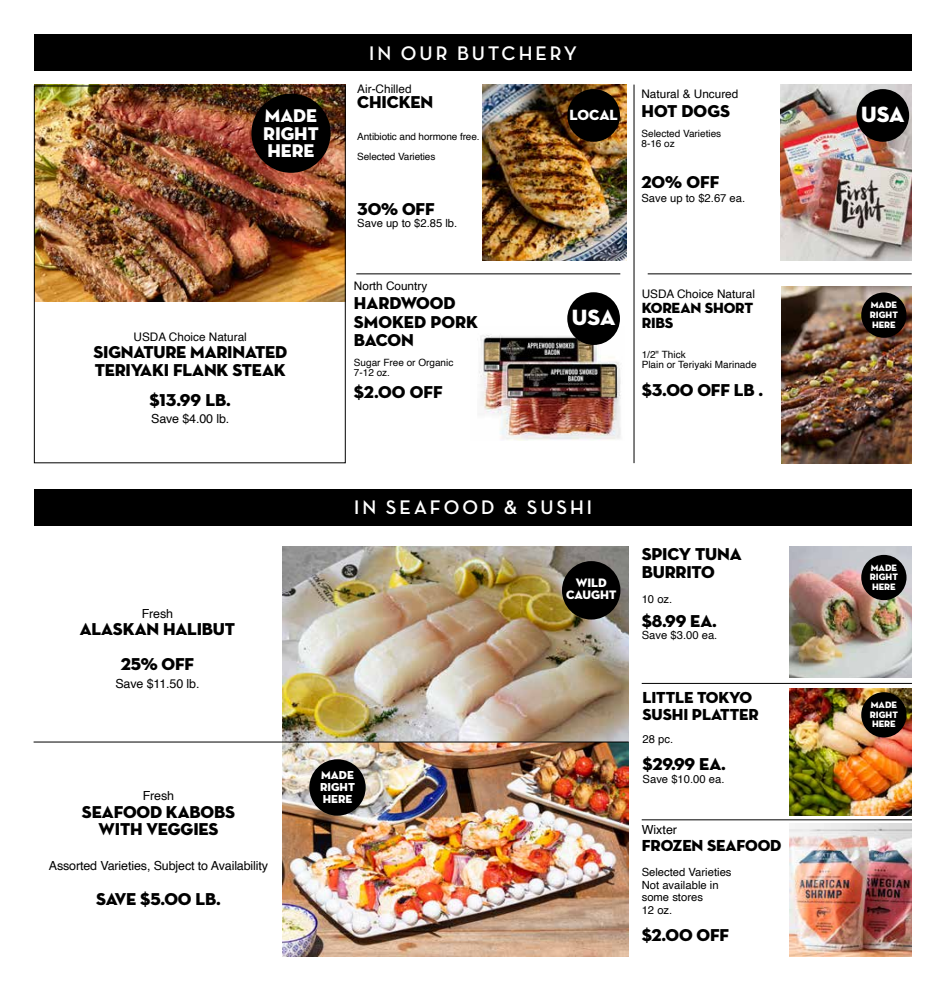
<style>
.page{position:relative;width:945px;height:990px;background:#fff}
.page>*{position:absolute;margin:0;border:0;box-sizing:border-box;transform-origin:0 0}
.t1{font:22.5px "Neutra Disp Titling";letter-spacing:-.005em;color:#fff}
.t2{font:700 20px "Neutra Disp";letter-spacing:.15em;color:#fff}
.t3{font:18.75px/17.5px "Neutra Disp Titling";color:#fff}
.t4{font:17.5px/17.5px "Neutra Disp Titling";letter-spacing:-.01em;color:#000}
.t5{font:16.25px/17.5px "Neutra Disp Titling";letter-spacing:-.01em;color:#000}
.t6{font:15px/15px "Neutra Disp Titling";letter-spacing:-.01em;color:#000}
.t7{font:15px "Neutra Disp Titling";letter-spacing:-.005em;color:#fff}
.t8{font:12.5px "Helvetica";letter-spacing:-.01em;color:#000}
.t9{font:12.5px/11.2px "Neutra Disp Titling";color:#fff;text-align:center}
.t10{font:11.75px "Helvetica";color:#000}
.t11{font:11.75px/11.9px "Neutra Disp Titling";color:#fff;text-align:justify}
.t12{font:11.25px/12.5px "Helvetica";color:#000}
.t13{font:10px/10px "Helvetica";color:#000}
.t14{font:9.5px/9.5px "Neutra Disp Titling";color:#fff;text-align:justify}
</style>
<div class="page">
<img style="left:282px;top:547px;width:347px;height:409px">
<img style="left:781px;top:85px;width:131px;height:176px">
<img style="left:483px;top:85px;width:143px;height:176px">
<img style="left:781px;top:287px;width:131px;height:176px">
<img style="left:479px;top:327px;width:142px;height:114px">
<div style="left:34px;top:34px;width:878px;height:37px;background:#000"></div>
<img style="left:35px;top:85px;width:311px;height:216px">
<div style="left:34px;top:489px;width:878px;height:37px;background:#000"></div>
<hr style="left:634px;top:85px;width:1px;height:378px;background:#000">
<hr style="left:642px;top:683px;width:270px;height:1px;background:#000">
<img style="left:789px;top:547px;width:123px;height:131px">
<img style="left:789px;top:689px;width:123px;height:126px">
<hr style="left:642px;top:820px;width:270px;height:1px;background:#000">
<hr style="left:356px;top:274px;width:264px;height:1px;background:#000">
<hr style="left:34px;top:742px;width:595px;height:1px;background:#000">
<hr style="left:648px;top:274px;width:264px;height:1px;background:#000">
<div style="left:34px;top:86px;width:312px;height:377px;border:1px solid #000"></div>
<img style="left:789px;top:824px;width:123px;height:132px">
<div style="left:861px;top:555px;width:46px;height:45px;background:#000;border-radius:50%"></div>
<div style="left:861px;top:293px;width:46px;height:45px;background:#000;border-radius:50%"></div>
<div style="left:567px;top:89px;width:53px;height:53px;background:#000;border-radius:50%"></div>
<div style="left:251px;top:94px;width:80px;height:79px;background:#000;border-radius:50%"></div>
<div style="left:567px;top:292px;width:53px;height:53px;background:#000;border-radius:50%"></div>
<div style="left:856px;top:89px;width:53px;height:53px;background:#000;border-radius:50%"></div>
<div style="left:562px;top:561px;width:58px;height:59px;background:#000;border-radius:50%"></div>
<div style="left:861px;top:692px;width:46px;height:45px;background:#000;border-radius:50%"></div>
<div style="left:309px;top:759px;width:57px;height:57px;background:#000;border-radius:50%"></div>
<p class="t2" style="left:369px;top:42px;width:209px">IN OUR BUTCHERY</p>
<p class="t10" style="left:357px;top:80px;width:56px">Air-Chilled</p>
<p class="t4" style="left:357px;top:94px;width:77px">CHICKEN</p>
<p class="t13" style="left:357px;top:126px;width:124px;line-height:20px">Antibiotic and hormone free.<br>Selected Varieties</p>
<p class="t3" style="left:265px;top:107px;width:54px">MADE</p>
<p class="t7" style="left:569px;top:106px;width:50px">LOCAL</p>
<p class="t3" style="left:263px;top:125px;width:57px">RIGHT<br>HERE</p>
<p class="t10" style="left:134px;top:327px;width:115px">USDA Choice Natural</p>
<p class="t4" style="left:93px;top:343px;width:195px">SIGNATURE MARINATED<br>TERIYAKI FLANK STEAK</p>
<p class="t4" style="left:150px;top:391px;width:83px">$13.99 LB.</p>
<p class="t8" style="left:151px;top:409px;width:80px">Save $4.00 lb.</p>
<p class="t4" style="left:357px;top:200px;width:79px">30% OFF</p>
<p class="t12" style="left:357px;top:217px;width:102px">Save up to $2.85 lb.</p>
<p class="t10" style="left:354px;top:277px;width:75px">North Country</p>
<p class="t4" style="left:354px;top:294px;width:126px;line-height:18.8px">HARDWOOD<br>SMOKED PORK<br>BACON</p>
<p class="t13" style="left:354px;top:358px;width:101px">Sugar Free or Organic<br>7-12 oz.</p>
<p class="t4" style="left:354px;top:383px;width:90px">$2.00 OFF</p>
<p class="t1" style="left:572px;top:303px;width:45px">USA</p>
<p class="t10" style="left:641px;top:85px;width:98px">Natural &amp; Uncured</p>
<p class="t4" style="left:641px;top:102px;width:90px">HOT DOGS</p>
<p class="t13" style="left:641px;top:129px;width:81px">Selected Varieties<br>8-16 oz</p>
<p class="t4" style="left:641px;top:174px;width:80px">20% OFF</p>
<p class="t12" style="left:641px;top:192px;width:105px">Save up to $2.67 ea.</p>
<p class="t10" style="left:642px;top:285px;width:115px">USDA Choice Natural</p>
<p class="t6" style="left:642px;top:301px;width:113px">KOREAN SHORT<br>RIBS</p>
<p class="t13" style="left:642px;top:350px;width:116px">1/2" Thick<br>Plain or Teriyaki Marinade</p>
<p class="t4" style="left:642px;top:381px;width:123px">$3.00 OFF LB .</p>
<p class="t8" style="left:142px;top:604px;width:33px">Fresh</p>
<p class="t4" style="left:80px;top:612px;width:157px;line-height:35px;text-align:center">ALASKAN HALIBUT<br>25% OFF</p>
<p class="t8" style="left:115px;top:674px;width:86px">Save $11.50 lb.</p>
<p class="t8" style="left:143px;top:786px;width:33px">Fresh</p>
<p class="t4" style="left:82px;top:803px;width:155px;text-align:center">SEAFOOD KABOBS<br>WITH VEGGIES</p>
<p class="t8" style="left:49px;top:856px;width:221px">Assorted Varieties, Subject to Availability</p>
<p class="t4" style="left:96px;top:891px;width:126px">SAVE $5.00 LB.</p>
<p class="t2" style="left:354px;top:496px;width:239px">IN SEAFOOD &amp; SUSHI</p>
<p class="t11" style="left:320px;top:769px;width:36px">MADE RIGHT HERE</p>
<p class="t9" style="left:566px;top:578px;width:52px">WILD<br>CAUGHT</p>
<p class="t4" style="left:642px;top:546px;width:102px">SPICY TUNA<br>BURRITO</p>
<p class="t12" style="left:642px;top:593px;width:32px">10 oz.</p>
<p class="t4" style="left:642px;top:612px;width:77px">$8.99 EA.</p>
<p class="t12" style="left:642px;top:629px;width:77px">Save $3.00 ea.</p>
<p class="t5" style="left:643px;top:688px;width:118px">LITTLE TOKYO<br>SUSHI PLATTER</p>
<p class="t12" style="left:643px;top:733px;width:32px">28 pc.</p>
<p class="t4" style="left:643px;top:755px;width:85px">$29.99 EA.</p>
<p class="t12" style="left:643px;top:773px;width:83px">Save $10.00 ea.</p>
<p class="t8" style="left:642px;top:820px;width:37px">Wixter</p>
<p class="t5" style="left:642px;top:837px;width:141px">FROZEN SEAFOOD</p>
<p class="t12" style="left:642px;top:867px;width:91px">Selected Varieties<br>Not available in some stores<br>12 oz.</p>
<p class="t4" style="left:642px;top:927px;width:89px">$2.00 OFF</p>
<p class="t1" style="left:861px;top:100px;width:45px">USA</p>
<p class="t14" style="left:870px;top:300px;width:30px">MADE RIGHT HERE</p>
<p class="t14" style="left:870px;top:563px;width:30px">MADE RIGHT HERE</p>
<p class="t14" style="left:870px;top:700px;width:30px">MADE RIGHT HERE</p>
</div>
